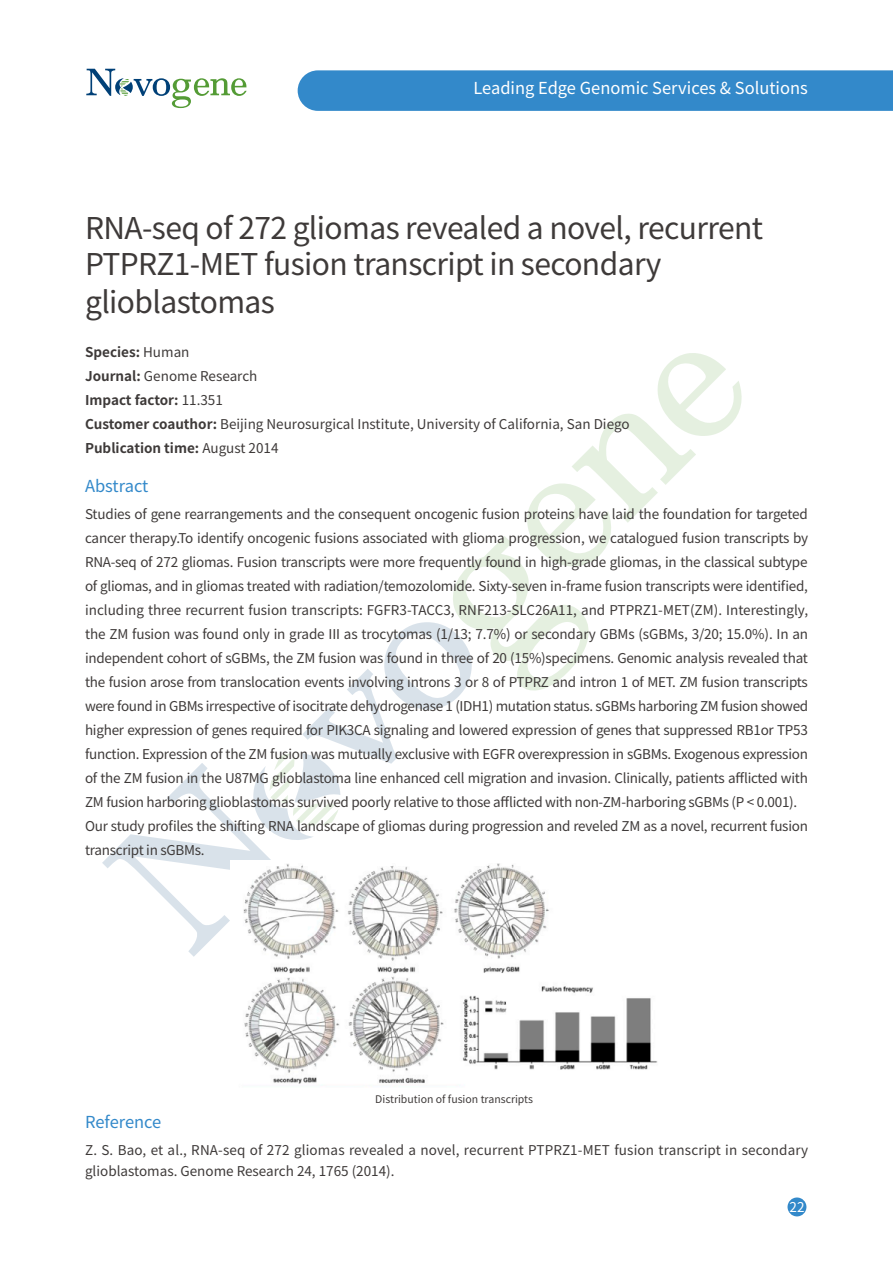
<style>
.page{position:relative;width:893px;height:1263px;background:#fff}
.page>*{position:absolute;margin:0;border:0;box-sizing:border-box;transform-origin:0 0}
.t1{font:30px/36.8px "Source Han Sans SC";letter-spacing:-.02em;color:#3e3a39}
.t2{font:16.5px "Source Han Sans SC";color:#fff}
.t3{font:16.5px "Source Han Sans SC";color:#3389ca}
.t4{font:13.5px/24px "Source Han Sans SC";letter-spacing:-.02em;color:#3e3a39}
.t5{font:13.5px/24px "Source Han Sans SC";color:#3e3a39}
.t6{font:13.5px/21px "Source Han Sans SC";letter-spacing:.01em;color:#3e3a39}
.t7{font:13.5px "Source Han Sans SC";color:#fff}
.t8{font:10.5px "Source Han Sans SC";color:#3e3a39}
.s1{font-weight:700}
</style>
<div class="page">
<div style="left:787px;top:1197px;width:19px;height:19px;background:#3389ca;border-radius:50%"></div>
<svg style="left:86px;top:69px;width:161px;height:39px"></svg>
<svg style="left:102px;top:353px;width:640px;height:604px"></svg>
<div style="left:298px;top:70px;width:595px;height:41px;background:#3389ca"></div>
<img style="left:230px;top:860px;width:441px;height:227px">
<p class="t2" style="left:473px;top:79px;width:336px">Leading Edge Genomic Services &amp; Solutions</p>
<h1 class="t1" style="left:85px;top:210px;width:680px">RNA-seq of 272 gliomas revealed a novel, recurrent<br>PTPRZ1-MET fusion transcript in secondary glioblastomas</h1>
<p class="t5" style="left:85px;top:341px;width:546px"><span class="s1">Species:</span> Human<br><span class="s1">Journal:</span> Genome Research<br><span class="s1">Impact factor:</span> 11.351<br><span class="s1">Customer coauthor:</span> Beijing Neurosurgical Institute, University of California, San Diego <span class="s1">Publication time:</span> August 2014</p>
<p class="t3" style="left:85px;top:477px;width:65px">Abstract</p>
<p class="t4" style="left:85px;top:502px;width:725px">Studies of gene rearrangements and the consequent oncogenic fusion proteins have laid the foundation for targeted cancer therapy.To identify oncogenic fusions associated with glioma progression, we catalogued fusion transcripts by RNA-seq of 272 gliomas. Fusion transcripts were more frequently found in high-grade gliomas, in the classical subtype of gliomas, and in gliomas treated with radiation/temozolomide. Sixty-seven in-frame fusion transcripts were identified, including three recurrent fusion transcripts: FGFR3-TACC3, RNF213-SLC26A11, and PTPRZ1-MET(ZM). Interestingly, the ZM fusion was found only in grade III as trocytomas (1/13; 7.7%) or secondary GBMs (sGBMs, 3/20; 15.0%). In an independent cohort of sGBMs, the ZM fusion was found in three of 20 (15%)specimens. Genomic analysis revealed that the fusion arose from translocation events involving introns 3 or 8 of PTPRZ and intron 1 of MET. ZM fusion transcripts were found in GBMs irrespective of isocitrate dehydrogenase 1 (IDH1) mutation status. sGBMs harboring ZM fusion showed higher expression of genes required for PIK3CA signaling and lowered expression of genes that suppressed RB1or TP53 function. Expression of the ZM fusion was mutually exclusive with EGFR overexpression in sGBMs. Exogenous expression of the ZM fusion in the U87MG glioblastoma line enhanced cell migration and invasion. Clinically, patients afflicted with ZM fusion harboring glioblastomas survived poorly relative to those afflicted with non-ZM-harboring sGBMs (P &lt; 0.001).<br>Our study profiles the shifting RNA landscape of gliomas during progression and reveled ZM as a novel, recurrent fusion transcript in sGBMs.</p>
<p class="t8" style="left:375px;top:1093px;width:159px">Distribution of fusion transcripts</p>
<p class="t3" style="left:85px;top:1113px;width:78px">Reference</p>
<p class="t6" style="left:85px;top:1140px;width:725px">Z. S. Bao, et al., RNA-seq of 272 gliomas revealed a novel, recurrent PTPRZ1-MET fusion transcript in secondary glioblastomas. Genome Research 24, 1765 (2014).</p>
<p class="t7" style="left:789px;top:1199px;width:16px">22</p>
</div>
